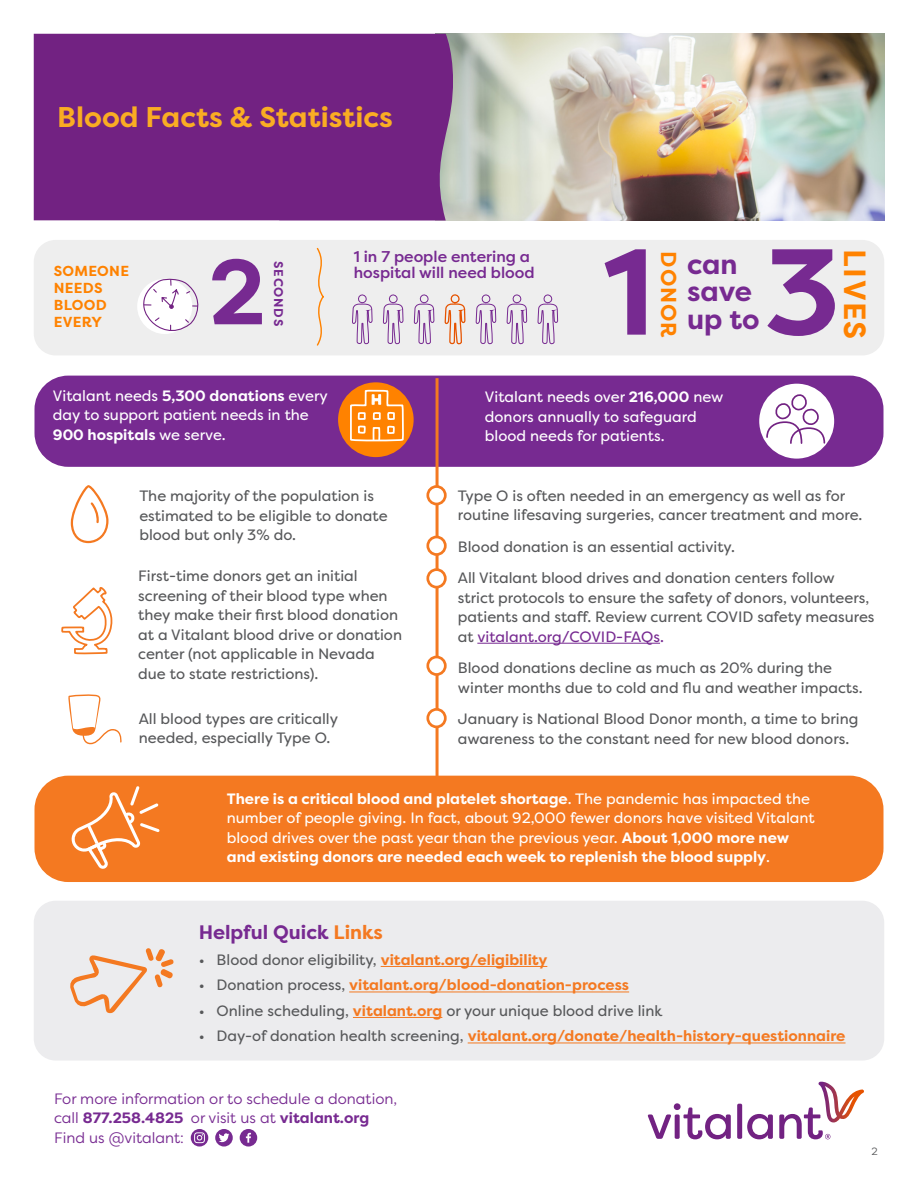
<style>
.page{position:relative;width:918px;height:1188px;background:#fff}
.page>*{position:absolute;margin:0;border:0;box-sizing:border-box;transform-origin:0 0}
._13_17_alt_body_copy{font:700 121.95px "Filson Pro";color:#772a91}
._13_17_alt_body_copy-2{font:700 92.1px "Filson Pro";color:#772a91}
._13_17_alt_body_copy-3{font:700 30.6px "Filson Pro";letter-spacing:.045em;color:#ff8200}
.t1{font:700 28.5px "Filson Pro";color:#faad23}
._13_17_alt_body_copy-4{font:700 27.9px/27.9px "Filson Pro";color:#772a91}
._13_17_alt_body_copy-5{font:700 21.6px "Filson Pro";letter-spacing:.045em;color:#ff8200}
.No_Spacing{font:700 19.5px "Filson Pro";color:#772a91}
._13_17_alt_body_copy-6{font:500 15.6px/16.8px "Filson Pro";color:#772a91}
.No_Spacing-2{font:15px/19.5px "Filson Pro";color:#57585a}
.No_Spacing-3{font:15px/19.5px "Filson Pro";color:#fff}
.No_Spacing-4{font:700 15px "Filson Pro";color:#f47921}
._10_13_body_copy_-_b{font:15px/19.5px "Filson Pro";color:#772a91}
._13_17_alt_body_copy-7{font:700 14.55px/17.2px "Filson Pro";letter-spacing:.02em;color:#ff8200}
._13_17_alt_body_copy-8{font:700 12.6px "Filson Pro";letter-spacing:.07em;color:#772a91}
.t2{font:10.5px "Filson Pro";color:#57585a}
.s1{font-weight:700}
.s2{color:#772a91}
.s3{color:#f47921}
.s4{font-weight:400;color:#57585a}
.s5{font-weight:700;color:#f47921}
</style>
<div class="page">
<img style="left:457px;top:34px;width:427px;height:186px">
<div style="left:34px;top:34px;width:423px;height:187px;background:#722282"></div>
<div style="left:34px;top:901px;width:850px;height:160px;background:#ececee;border-radius:22px"></div>
<div style="left:34px;top:776px;width:850px;height:106px;background:#f47921;border-radius:34px"></div>
<svg style="left:648px;top:1082px;width:216px;height:57px"></svg>
<hr style="left:381px;top:966px;width:166px;height:1px;background:#f47921">
<hr style="left:349px;top:992px;width:280px;height:1px;background:#f47921">
<hr style="left:353px;top:1017px;width:89px;height:1px;background:#f47921">
<hr style="left:468px;top:1043px;width:378px;height:1px;background:#f47921">
<svg style="left:240px;top:1129px;width:17px;height:18px"></svg>
<svg style="left:215px;top:1129px;width:18px;height:18px"></svg>
<svg style="left:191px;top:1129px;width:17px;height:18px"></svg>
<hr style="left:477px;top:643px;width:183px;height:1px;background:#772a91">
<div style="left:34px;top:240px;width:850px;height:115px;background:#eee;border-radius:22px"></div>
<svg style="left:316px;top:247px;width:8px;height:99px"></svg>
<div style="left:137px;top:279px;width:55px;height:55px;background:#fff;border-radius:50%"></div>
<svg style="left:143px;top:278px;width:56px;height:53px"></svg>
<svg style="left:352px;top:294px;width:21px;height:51px"></svg>
<svg style="left:383px;top:294px;width:21px;height:51px"></svg>
<svg style="left:414px;top:294px;width:21px;height:51px"></svg>
<svg style="left:444px;top:294px;width:22px;height:51px"></svg>
<svg style="left:476px;top:294px;width:20px;height:51px"></svg>
<svg style="left:506px;top:294px;width:21px;height:51px"></svg>
<svg style="left:537px;top:294px;width:21px;height:51px"></svg>
<div style="left:34px;top:376px;width:850px;height:91px;background:#772a91;border-radius:34px"></div>
<div style="left:338px;top:382px;width:76px;height:75px;background:#ff8200;border-radius:50%"></div>
<svg style="left:349px;top:390px;width:57px;height:52px"></svg>
<div style="left:759px;top:384px;width:75px;height:75px;background:#fff;border-radius:50%"></div>
<svg style="left:765px;top:392px;width:61px;height:53px"></svg>
<hr style="left:436px;top:378px;width:3px;height:411px;background:#f47921">
<div style="left:428px;top:487px;width:17px;height:17px;background:#fff;border-radius:50%"></div>
<div style="left:426px;top:485px;width:21px;height:20px;border:3px solid #f47921;border-radius:50%"></div>
<div style="left:428px;top:537px;width:17px;height:17px;background:#fff;border-radius:50%"></div>
<div style="left:426px;top:536px;width:21px;height:20px;border:3px solid #f47921;border-radius:50%"></div>
<div style="left:428px;top:570px;width:17px;height:17px;background:#fff;border-radius:50%"></div>
<div style="left:426px;top:568px;width:21px;height:20px;border:3px solid #f47921;border-radius:50%"></div>
<div style="left:428px;top:657px;width:17px;height:17px;background:#fff;border-radius:50%"></div>
<div style="left:426px;top:656px;width:21px;height:20px;border:3px solid #f47921;border-radius:50%"></div>
<div style="left:428px;top:709px;width:17px;height:18px;background:#fff;border-radius:50%"></div>
<div style="left:426px;top:708px;width:21px;height:20px;border:3px solid #f47921;border-radius:50%"></div>
<svg style="left:61px;top:587px;width:51px;height:68px"></svg>
<svg style="left:71px;top:485px;width:38px;height:58px"></svg>
<svg style="left:71px;top:786px;width:89px;height:83px"></svg>
<svg style="left:70px;top:948px;width:104px;height:66px"></svg>
<svg style="left:68px;top:694px;width:54px;height:50px"></svg>
<p class="t1" style="left:57px;top:99px;width:337px">Blood Facts &amp; Statistics</p>
<p class="_13_17_alt_body_copy-7" style="left:54px;top:262px;width:77px">SOMEONE<br>NEEDS<br>BLOOD<br>EVERY</p>
<p class="_13_17_alt_body_copy-2" style="left:209px;top:234px;width:58px">2</p>
<p class="_13_17_alt_body_copy-8" style="left:287px;top:261px;width:67px;rotate:90deg">SECONDS</p>
<p class="_13_17_alt_body_copy-6" style="left:354px;top:247px;width:183px">1 in 7 people entering a hospital will need blood</p>
<p class="_13_17_alt_body_copy" style="left:604px;top:215px;width:52px">1</p>
<p class="_13_17_alt_body_copy" style="left:765px;top:215px;width:77px">3</p>
<p class="_13_17_alt_body_copy-5" style="left:682px;top:251px;width:88px;rotate:90deg">DONOR</p>
<p class="_13_17_alt_body_copy-3" style="left:874px;top:249px;width:91px;rotate:90deg">LIVES</p>
<p class="_13_17_alt_body_copy-4" style="left:687px;top:250px;width:66px">can save</p>
<p class="_13_17_alt_body_copy-4" style="left:687px;top:306px;width:74px">up to</p>
<p class="No_Spacing-3" style="left:53px;top:386px;width:276px">Vitalant needs <span class="s1">5,300 donations</span> every day to support patient needs in the<br><span class="s1">900 hospitals</span> we serve.</p>
<p class="No_Spacing-3" style="left:485px;top:387px;width:240px">Vitalant needs over <span class="s1">216,000</span> new donors annually to safeguard blood needs for patients.</p>
<p class="No_Spacing-2" style="left:139px;top:486px;width:250px">The majority of the population is estimated to be eligible to donate blood but only 3% do.</p>
<p class="No_Spacing-2" style="left:138px;top:566px;width:265px">First-time donors get an initial screening of their blood type when they make their first blood donation at a Vitalant blood drive or donation center (not applicable in Nevada due to state restrictions).</p>
<p class="No_Spacing-2" style="left:139px;top:709px;width:201px">All blood types are critically needed, especially Type O.</p>
<p class="No_Spacing-2" style="left:458px;top:486px;width:406px">Type O is often needed in an emergency as well as for routine lifesaving surgeries, cancer treatment and more.</p>
<p class="No_Spacing-2" style="left:458px;top:537px;width:278px">Blood donation is an essential activity.</p>
<p class="No_Spacing-2" style="left:458px;top:568px;width:418px">All Vitalant blood drives and donation centers follow strict protocols to ensure the safety of donors, volunteers, patients and staff. Review current COVID safety measures at <span class="s2">vitalant.org/COVID-FAQs.</span></p>
<p class="No_Spacing-2" style="left:458px;top:658px;width:406px">Blood donations decline as much as 20% during the winter months due to cold and flu and weather impacts.</p>
<p class="No_Spacing-2" style="left:458px;top:709px;width:402px">January is National Blood Donor month, a time to bring awareness to the constant need for new blood donors.</p>
<p class="No_Spacing-3" style="left:227px;top:788px;width:589px"><span class="s1">There is a critical blood and platelet shortage</span>. The pandemic has impacted the number of people giving. In fact, about 92,000 fewer donors have visited Vitalant blood drives over the past year than the previous year. <span class="s1">About 1,000 more new and existing donors are needed each week to replenish the blood supply</span>.</p>
<p class="No_Spacing" style="left:199px;top:920px;width:186px">Helpful Quick <span class="s3">Links</span></p>
<p class="No_Spacing-4" style="left:199px;top:950px;width:350px"><span class="s4">• Blood donor eligibility,</span> vitalant.org/eligibility</p>
<p class="No_Spacing-4" style="left:199px;top:976px;width:432px"><span class="s4">• Donation process,</span> vitalant.org/blood-donation-process</p>
<p class="No_Spacing-2" style="left:199px;top:1001px;width:465px">• Online scheduling, <span class="s5">vitalant.org</span> or your unique blood drive link</p>
<p class="No_Spacing-4" style="left:199px;top:1027px;width:648px"><span class="s4">• Day-of donation health screening,</span> vitalant.org/donate/health-history-questionnaire</p>
<p class="_10_13_body_copy_-_b" style="left:54px;top:1088px;width:345px">For more information or to schedule a donation, call <span class="s1">877.258.4825</span> or visit us at <span class="s1">vitalant.org<br></span>Find us @vitalant:</p>
<p class="t2" style="left:871px;top:1145px;width:8px">2</p>
</div>
